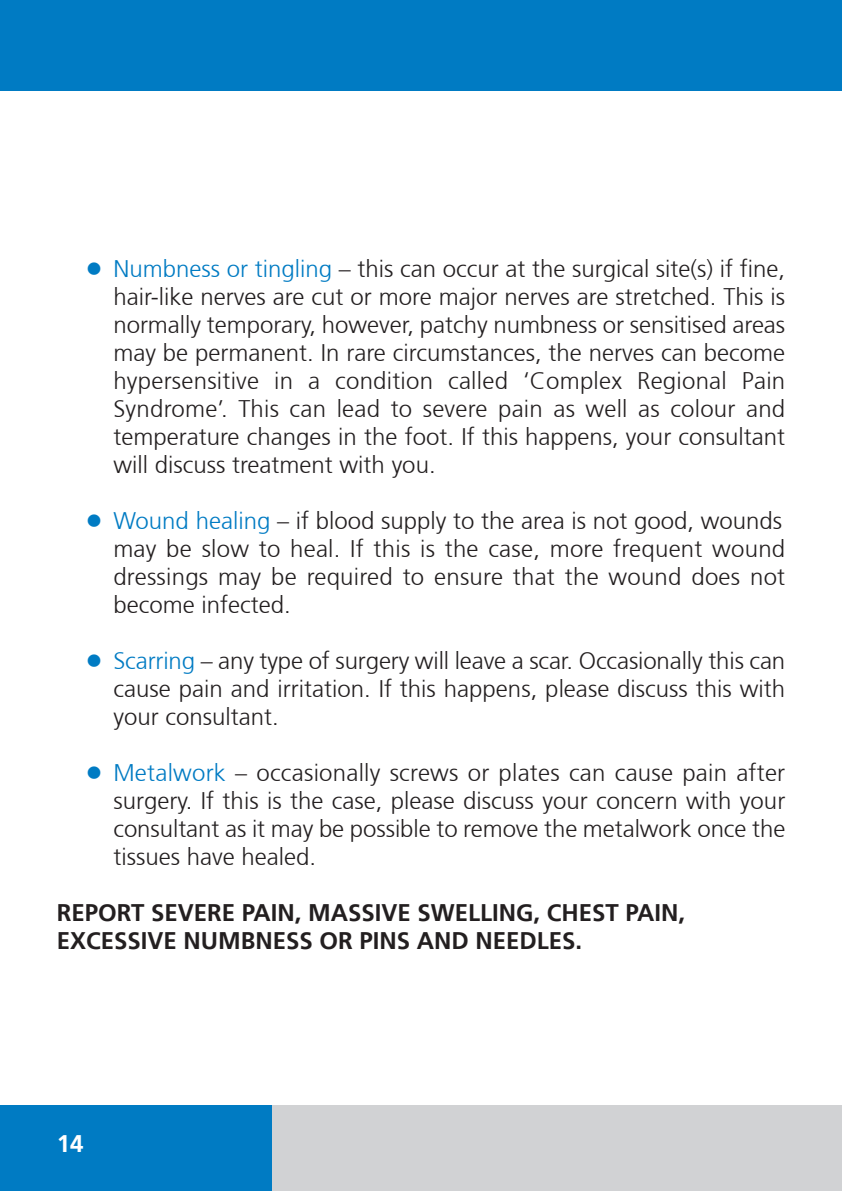
<style>
.page{position:relative;width:842px;height:1191px;background:#fff}
.page>*{position:absolute;margin:0;border:0;box-sizing:border-box;transform-origin:0 0}
.t1{font:300 24px/28px "Frutiger 45";color:#231f20;text-align:justify}
.t2{font:700 24px/28px "Frutiger 65";color:#231f20}
.t3{font:700 24px "Frutiger 65";color:#fff}
.s1{font-size:36px;color:#007bc3}
.s2{color:#007bc3}
</style>
<div class="page">
<div style="left:0;top:0;width:842px;height:91px;background:#007bc3"></div>
<div style="left:0;top:1106px;width:283px;height:85px;background:#007bc3"></div>
<div style="left:272px;top:1106px;width:570px;height:85px;background:#d1d2d4"></div>
<p class="t1" style="left:113px;top:255px;width:673px;text-indent:-28px"><span class="s1">•</span> <span class="s2">Numbness or tingling</span> – this can occur at the surgical site(s) if fine, hair-like nerves are cut or more major nerves are stretched. This is normally temporary, however, patchy numbness or sensitised areas may be permanent. In rare circumstances, the nerves can become hypersensitive in a condition called ‘Complex Regional Pain Syndrome’. This can lead to severe pain as well as colour and temperature changes in the foot. If this happens, your consultant will discuss treatment with you.</p>
<p class="t1" style="left:113px;top:507px;width:673px;text-align:left;text-indent:-28px"><span class="s1">•</span> <span class="s2">Wound healing</span> – if blood supply to the area is not good, wounds may be slow to heal. If this is the case, more frequent wound dressings may be required to ensure that the wound does not become infected.</p>
<p class="t1" style="left:113px;top:647px;width:673px;text-indent:-28px"><span class="s1">•</span> <span class="s2">Scarring</span> – any type of surgery will leave a scar. Occasionally this can cause pain and irritation. If this happens, please discuss this with your consultant.</p>
<p class="t1" style="left:113px;top:759px;width:673px;text-indent:-28px"><span class="s1">•</span> <span class="s2">Metalwork</span> – occasionally screws or plates can cause pain after surgery. If this is the case, please discuss your concern with your consultant as it may be possible to remove the metalwork once the tissues have healed.</p>
<p class="t2" style="left:57px;top:898px;width:630px">REPORT SEVERE PAIN, MASSIVE SWELLING, CHEST PAIN,<br>EXCESSIVE NUMBNESS OR PINS AND NEEDLES.</p>
<p class="t3" style="left:57px;top:1129px;width:28px">14</p>
</div>
